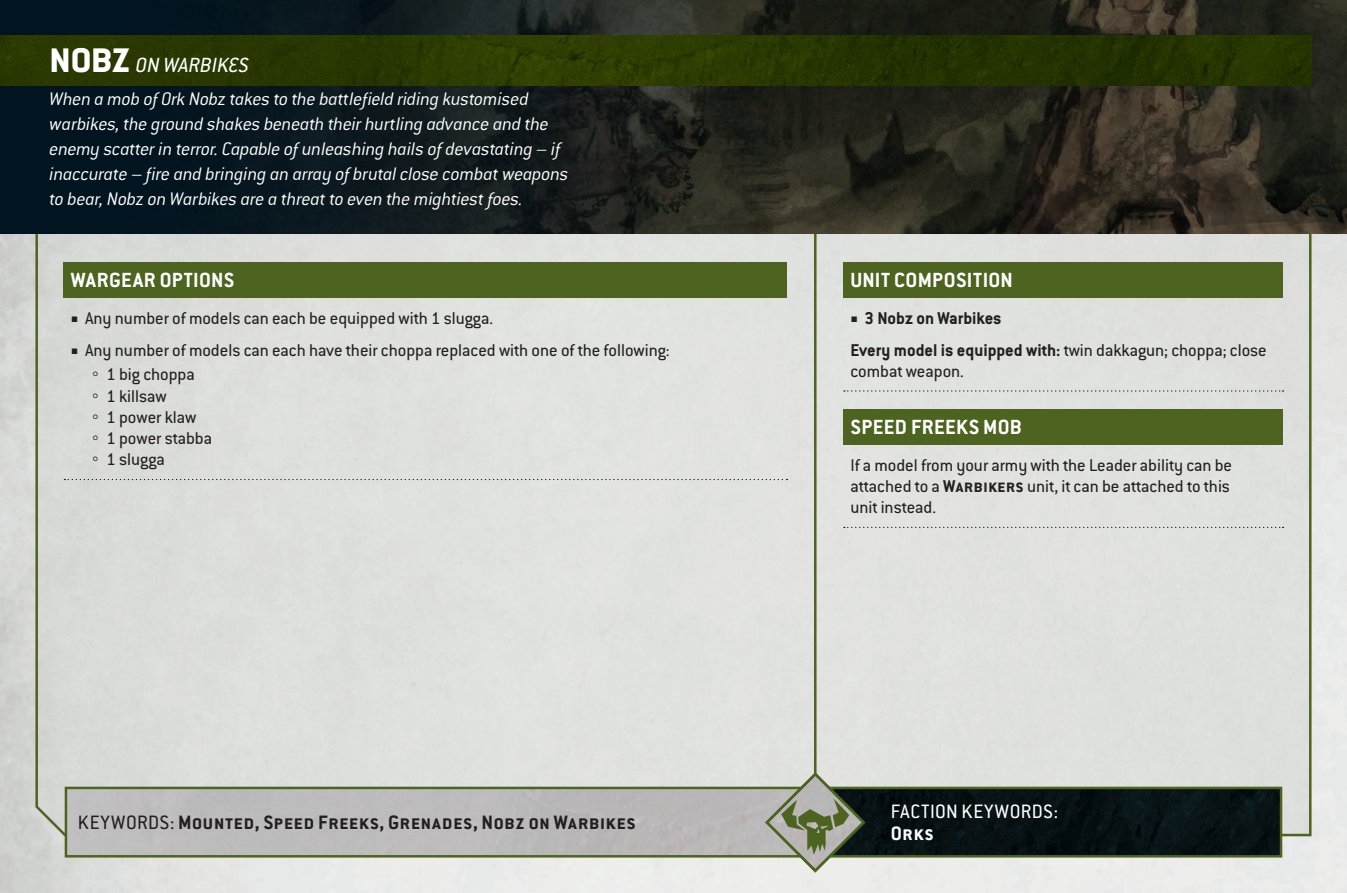
<style>
.page{position:relative;width:1347px;height:893px;background:#fff}
.page>*{position:absolute;margin:0;border:0;box-sizing:border-box;transform-origin:0 0}
.t1{font:700 22.5px "Conduit ITC Std";letter-spacing:.015em;color:#fff}
.t2{font:italic 22.5px "Conduit ITC Std";letter-spacing:.005em;color:#fff}
.t3{font:700 21.25px "Conduit ITC Std";letter-spacing:.005em;color:#231f20}
.t4{font:21.25px "Conduit ITC Std";letter-spacing:.025em;color:#fff}
.t5{font:700 21.25px "Conduit ITC Std";color:#fff}
.t6{font:italic 300 20px/25px "Conduit ITC Std";letter-spacing:-.015em;color:#fff}
.t7{font:18.75px/21.2px "Conduit ITC Std";color:#231f20}
.t8{font:700 18.75px/32px "Conduit ITC Std";color:#231f20}
.s1{font-weight:800;font-style:normal;font-size:37.5px}
.s2{font-family:"Minion Pro"}
.s3{font-family:"Arial"}
.s4{font-weight:400}
.s5{font-family:"Minion Pro";font-weight:400}
.s6{font-weight:700}
</style>
<div class="page">
<div style="left:34px;top:234px;width:1278px;height:603px;background:#dfe1df"></div>
<img style="left:0;top:0;width:1346px;height:234px">
<img style="left:68px;top:790px;width:1211px;height:64px">
<div style="left:65px;top:787px;width:1217px;height:70px;border:2px solid #4d6320"></div>
<img style="left:0;top:35px;width:1311px;height:50px">
<div style="left:64px;top:262px;width:723px;height:36px;background:#4d6320"></div>
<svg style="left:64px;top:479px;width:723px;height:1px"></svg>
<div style="left:843px;top:262px;width:440px;height:36px;background:#4d6320"></div>
<svg style="left:844px;top:390px;width:439px;height:2px"></svg>
<div style="left:843px;top:409px;width:440px;height:36px;background:#4d6320"></div>
<svg style="left:844px;top:527px;width:439px;height:1px"></svg>
<hr style="left:814px;top:234px;width:2px;height:542px;background:#4d6320">
<svg style="left:763px;top:770px;width:104px;height:104px;background:#9ba091"></svg>
<p class="t2" style="left:50px;top:51px;width:201px"><span class="s1">NOBZ</span> ON WARBIKES</p>
<p class="t6" style="left:50px;top:86px;width:520px">When a mob of Ork Nobz takes to the battlefield riding kustomised warbikes, the ground shakes beneath their hurtling advance and the enemy scatter in terror. Capable of unleashing hails of devastating – if inaccurate – fire and bringing an array of brutal close combat weapons to bear, Nobz on Warbikes are a threat to even the mightiest foes.</p>
<p class="t1" style="left:71px;top:266px;width:165px">WARGEAR OPTIONS</p>
<p class="t7" style="left:71px;top:307px;width:423px"><span class="s2">■</span> Any number of models can each be equipped with 1 slugga.</p>
<p class="t7" style="left:92px;top:337px;width:579px;line-height:24.8px;text-indent:-21px"><span class="s2">■</span> Any number of models can each have their choppa replaced with one of the following: <span class="s3">◦</span> 1 big choppa</p>
<p class="t7" style="left:92px;top:385px;width:121px"><span class="s3">◦</span> 1 killsaw<br><span class="s3">◦</span> 1 power klaw<br><span class="s3">◦</span> 1 power stabba <span class="s3">◦</span> 1 slugga</p>
<p class="t3" style="left:78px;top:809px;width:559px"><span class="s4">KEYWORDS:</span> Mounted, Speed Freeks, Grenades, Nobz on Warbikes</p>
<p class="t1" style="left:850px;top:266px;width:164px">UNIT COMPOSITION</p>
<p class="t8" style="left:850px;top:301px;width:418px"><span class="s5">■</span> 3 Nobz on Warbikes<br>Every model is equipped with: <span class="s4">twin dakkagun; choppa; close</span></p>
<p class="t7" style="left:850px;top:360px;width:115px">combat weapon.</p>
<p class="t1" style="left:850px;top:413px;width:173px">SPEED FREEKS MOB</p>
<p class="t7" style="left:850px;top:454px;width:383px;text-align:justify">If a model from your army with the Leader ability can be attached to a <span class="s6">Warbikers</span> unit, it can be attached to this unit instead.</p>
<p class="t4" style="left:891px;top:798px;width:169px">FACTION KEYWORDS:</p>
<p class="t5" style="left:891px;top:821px;width:44px">Orks</p>
</div>
